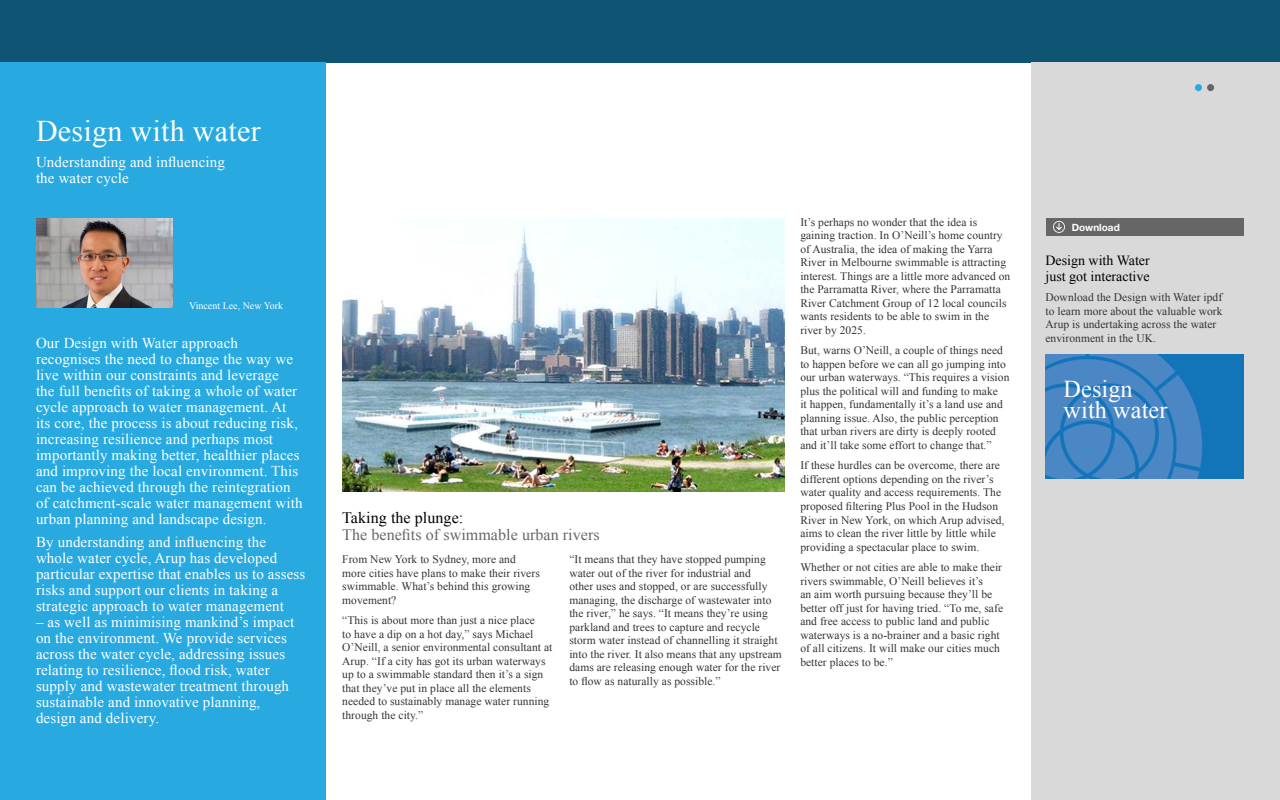
<style>
.page{position:relative;width:1280px;height:800px;background:#fff}
.page>*{position:absolute;margin:0;border:0;box-sizing:border-box;transform-origin:0 0}
.t1{font:30px "Times New Roman";letter-spacing:.01em;color:#fff}
.t2{font:24.2px/21.2px "Times New Roman";letter-spacing:.005em;color:#fff}
.t3{font:16px "Times New Roman";letter-spacing:.005em;color:#666}
.t4{font:16px "Times New Roman";letter-spacing:.005em;color:#000}
.t5{font:15px/16px "Times New Roman";letter-spacing:.01em;color:#fff}
.t6{font:14px/16px "Times New Roman";color:#000}
.t7{font:11.5px/13.5px "Times New Roman";letter-spacing:.005em;color:#333}
.t8{font:10px "Times New Roman";color:#fff}
.t9{font:700 10px "Helvetica Neue";color:#fff}
</style>
<div class="page">
<div style="left:0;top:0;width:1280px;height:63px;background:#0f5573"></div>
<div style="left:1031px;top:63px;width:249px;height:737px;background:#d9d9d9"></div>
<div style="left:1207px;top:84px;width:7px;height:7px;background:#666;border-radius:50%"></div>
<div style="left:1195px;top:84px;width:7px;height:7px;background:#28aae1;border-radius:50%"></div>
<div style="left:0;top:63px;width:325px;height:737px;background:#28aae1"></div>
<img style="left:1045px;top:355px;width:199px;height:123px">
<img style="left:36px;top:218px;width:136px;height:90px">
<img style="left:342px;top:218px;width:443px;height:274px">
<div style="left:1047px;top:218px;width:197px;height:18px;background:#666"></div>
<svg style="left:1053px;top:221px;width:12px;height:12px"></svg>
<h1 class="t1" style="left:36px;top:111px;width:226px">Design with water</h1>
<h3 class="t5" style="left:36px;top:154px;width:191px">Understanding and influencing the water cycle</h3>
<p class="t8" style="left:189px;top:299px;width:96px">Vincent Lee, New York</p>
<p class="t5" style="left:36px;top:335px;width:268px">Our Design with Water approach recognises the need to change the way we live within our constraints and leverage<br>the full benefits of taking a whole of water cycle approach to water management. At its core, the process is about reducing risk, increasing resilience and perhaps most importantly making better, healthier places and improving the local environment. This can be achieved through the reintegration of catchment-scale water management with urban planning and landscape design.</p>
<h3 class="t5" style="left:36px;top:534px;width:271px">By understanding and influencing the whole water cycle, Arup has developed particular expertise that enables us to assess risks and support our clients in taking a strategic approach to water management</h3>
<p class="t5" style="left:36px;top:614px;width:260px">– as well as minimising mankind’s impact on the environment. We provide services across the water cycle, addressing issues relating to resilience, flood risk, water supply and wastewater treatment through sustainable and innovative planning, design and delivery.</p>
<h3 class="t4" style="left:342px;top:507px;width:123px">Taking the plunge:</h3>
<h3 class="t3" style="left:342px;top:524px;width:259px">The benefits of swimmable urban rivers</h3>
<p class="t7" style="left:342px;top:552px;width:199px">From New York to Sydney, more and more cities have plans to make their rivers swimmable. What’s behind this growing movement?</p>
<p class="t7" style="left:342px;top:613px;width:212px">“This is about more than just a nice place<br>to have a dip on a hot day,” says Michael O’Neill, a senior environmental consultant at Arup. “If a city has got its urban waterways up to a swimmable standard then it’s a sign that they’ve put in place all the elements needed to sustainably manage water running through the city.”</p>
<p class="t7" style="left:569px;top:552px;width:214px">“It means that they have stopped pumping water out of the river for industrial and<br>other uses and stopped, or are successfully managing, the discharge of wastewater into the river,” he says. “It means they’re using parkland and trees to capture and recycle storm water instead of channelling it straight into the river. It also means that any upstream dams are releasing enough water for the river to flow as naturally as possible.”</p>
<p class="t7" style="left:800px;top:215px;width:211px">It’s perhaps no wonder that the idea is gaining traction. In O’Neill’s home country of Australia, the idea of making the Yarra River in Melbourne swimmable is attracting interest. Things are a little more advanced on the Parramatta River, where the Parramatta River Catchment Group of 12 local councils wants residents to be able to swim in the river by 2025.</p>
<p class="t7" style="left:800px;top:344px;width:211px">But, warns O’Neill, a couple of things need to happen before we can all go jumping into our urban waterways. “This requires a vision plus the political will and funding to make<br>it happen, fundamentally it’s a land use and planning issue. Also, the public perception that urban rivers are dirty is deeply rooted and it’ll take some effort to change that.”</p>
<p class="t7" style="left:800px;top:459px;width:206px">If these hurdles can be overcome, there are different options depending on the river’s water quality and access requirements. The proposed filtering Plus Pool in the Hudson River in New York, on which Arup advised, aims to clean the river little by little while providing a spectacular place to swim.</p>
<p class="t7" style="left:800px;top:560px;width:204px">Whether or not cities are able to make their rivers swimmable, O’Neill believes it’s<br>an aim worth pursuing because they’ll be better off just for having tried. “To me, safe and free access to public land and public waterways is a no-brainer and a basic right of all citizens. It will make our cities much better places to be.”</p>
<p class="t9" style="left:1072px;top:221px;width:50px">Download</p>
<p class="t6" style="left:1045px;top:252px;width:106px">Design with Water just got interactive</p>
<p class="t7" style="left:1045px;top:290px;width:179px">Download the Design with Water ipdf to learn more about the valuable work<br>Arup is undertaking across the water environment in the UK.</p>
<h2 class="t2" style="left:1064px;top:377px;width:106px">Design with water</h2>
</div>
